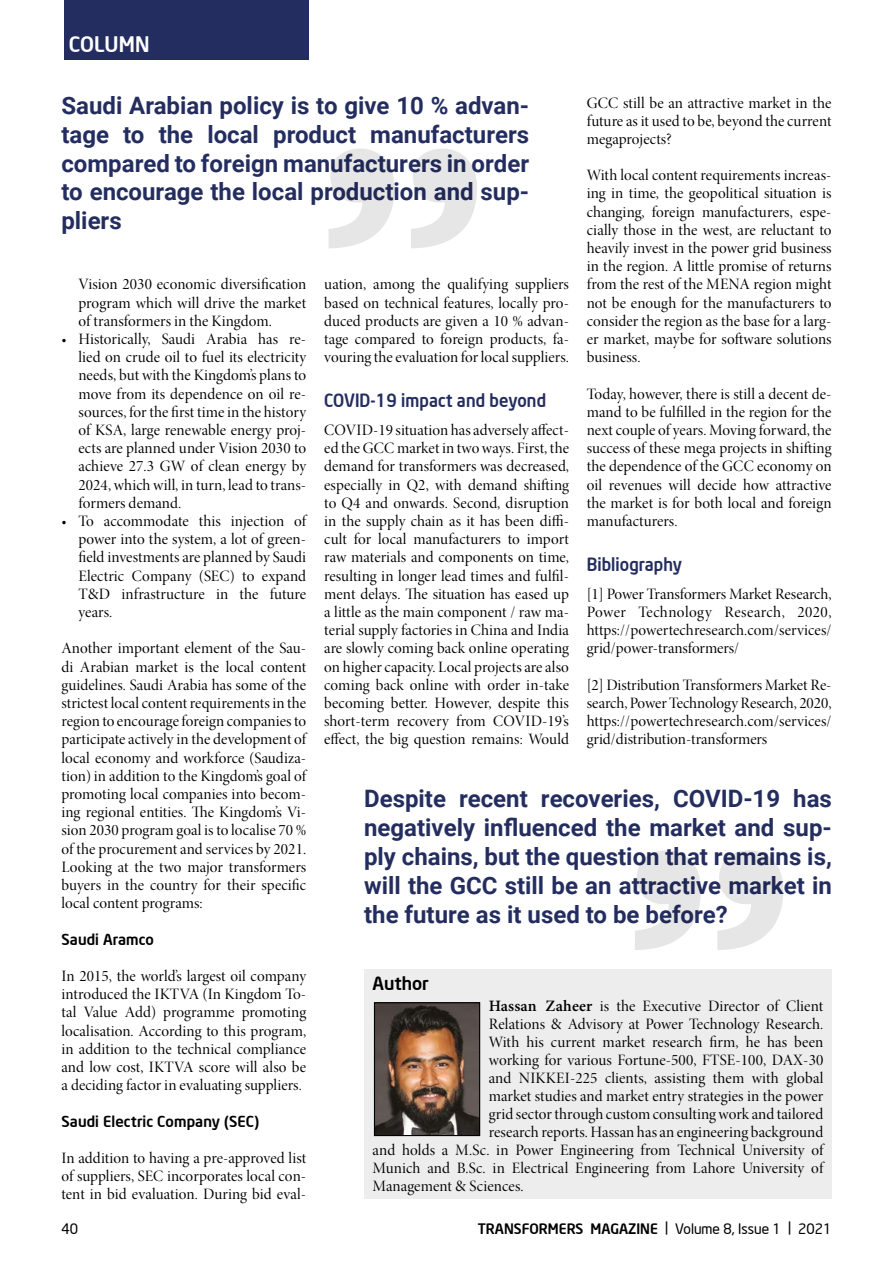
<style>
.page{position:relative;width:893px;height:1263px;background:#fff}
.page>*{position:absolute;margin:0;border:0;box-sizing:border-box;transform-origin:0 0}
.t1{font:700 24px/28.8px "Roboto";color:#242d5f;text-align:justify}
.t2{font:500 21px "Neo Sans Intel";letter-spacing:.01em;color:#fff}
.t3{font:500 18px "Neo Sans Intel";letter-spacing:.005em;color:#242d5f;scale:.93 1}
.t4{font:500 18px "Neo Sans Intel";color:#000}
.t5{font:15.9px/18.1px "Minion Pro Disp";letter-spacing:.01em;color:#000;text-align:justify}
.t6{font:500 15px "Neo Sans Intel";letter-spacing:.01em;color:#000}
.t7{font:500 14.25px "Neo Sans Intel";color:#000}
.t8{font:14.25px "Neo Sans Intel";color:#000}
.s1{font-family:"Minion Pro";font-weight:600}
.s2{font-weight:400}
</style>
<div class="page">
<svg style="left:328px;top:149px;width:149px;height:99px"></svg>
<svg style="left:635px;top:850px;width:148px;height:100px"></svg>
<div style="left:364px;top:969px;width:468px;height:230px;background:#ededed"></div>
<img style="left:376px;top:1004px;width:102px;height:130px">
<div style="left:374px;top:1002px;width:106px;height:134px;border:1px solid #000"></div>
<div style="left:64px;top:0;width:244px;height:60px;background:#242d5f"></div>
<h2 class="t2" style="left:69px;top:31px;width:82px">COLUMN</h2>
<p class="t5" style="left:587px;top:94px;width:246px">GCC still be an attractive market in the future as it used to be, beyond the current megaprojects?</p>
<p class="t5" style="left:587px;top:166px;width:246px">With local content requirements increas&shy;ing in time, the geopolitical situation is changing, foreign manufacturers, espe&shy;cially those in the west, are reluctant to heavily invest in the power grid business in the region. A little promise of returns from the rest of the MENA region might not be enough for the manufacturers to consider the region as the base for a larg&shy;er market, maybe for software solutions business.</p>
<p class="t5" style="left:587px;top:385px;width:246px">Today, however, there is still a decent de&shy;mand to be fulfilled in the region for the next couple of years. Moving forward, the success of these mega projects in shifting the dependence of the GCC economy on oil revenues will decide how attractive the market is for both local and foreign manufacturers.</p>
<p class="t3" style="left:587px;top:553px;width:104px">Bibliography</p>
<p class="t5" style="left:587px;top:585px;width:246px">[1] Power Transformers Market Research, Power Technology Research, 2020, https://powertechresearch.com/services/ grid/power-transformers/</p>
<p class="t5" style="left:587px;top:676px;width:246px">[2] Distribution Transformers Market Re&shy;search, Power Technology Research, 2020, https://powertechresearch.com/services/ grid/distribution-transformers</p>
<h1 class="t1" style="left:61px;top:90px;width:469px">Saudi Arabian policy is to give 10 % advan&shy;tage to the local product manufacturers compared to foreign manufacturers in order to encourage the local production and sup&shy;pliers</h1>
<p class="t5" style="left:78px;top:276px;width:229px">Vision 2030 economic diversification program which will drive the market of transformers in the Kingdom.</p>
<p class="t5" style="left:78px;top:330px;width:229px;text-indent:-17px">• Historically, Saudi Arabia has re&shy;lied on crude oil to fuel its electricity needs, but with the Kingdom’s plans to move from its dependence on oil re&shy;sources, for the first time in the history of KSA, large renewable energy proj&shy;ects are planned under Vision 2030 to achieve 27.3 GW of clean energy by 2024, which will, in turn, lead to trans&shy;formers demand.</p>
<p class="t5" style="left:78px;top:512px;width:229px;text-indent:-17px">• To accommodate this injection of power into the system, a lot of green&shy;field investments are planned by Saudi Electric Company (SEC) to expand T&amp;D infrastructure in the future years.</p>
<p class="t5" style="left:61px;top:639px;width:246px">Another important element of the Sau&shy;di Arabian market is the local content guidelines. Saudi Arabia has some of the strictest local content requirements in the region to encourage foreign companies to participate actively in the development of local economy and workforce (Saudiza&shy;tion) in addition to the Kingdom’s goal of promoting local companies into becom&shy;ing regional entities. The Kingdom’s Vi&shy;sion 2030 program goal is to localise 70 % of the procurement and services by 2021.<br>Looking at the two major transformers buyers in the country for their specific local content programs:</p>
<p class="t6" style="left:61px;top:929px;width:94px">Saudi Aramco</p>
<p class="t5" style="left:61px;top:967px;width:246px">In 2015, the world’s largest oil company introduced the IKTVA (In Kingdom To&shy;tal Value Add) programme promoting localisation. According to this program, in addition to the technical compliance and low cost, IKTVA score will also be a deciding factor in evaluating suppliers.</p>
<p class="t6" style="left:61px;top:1111px;width:199px">Saudi Electric Company (SEC)</p>
<p class="t5" style="left:61px;top:1149px;width:246px">In addition to having a pre-approved list of suppliers, SEC incorporates local con&shy;tent in bid evaluation. During bid eval-</p>
<p class="t5" style="left:324px;top:276px;width:246px">uation, among the qualifying suppliers based on technical features, locally pro&shy;duced products are given a 10 % advan&shy;tage compared to foreign products, fa&shy;vouring the evaluation for local suppliers.</p>
<p class="t3" style="left:324px;top:389px;width:240px">COVID-19 impact and beyond</p>
<p class="t5" style="left:324px;top:421px;width:246px">COVID-19 situation has adversely affect&shy;ed the GCC market in two ways. First, the demand for transformers was decreased, especially in Q2, with demand shifting to Q4 and onwards. Second, disruption in the supply chain as it has been diffi&shy;cult for local manufacturers to import raw materials and components on time, resulting in longer lead times and fulfil&shy;ment delays. The situation has eased up a little as the main component / raw ma&shy;terial supply factories in China and India are slowly coming back online operating on higher capacity. Local projects are also coming back online with order in-take becoming better. However, despite this short-term recovery from COVID-19’s effect, the big question remains: Would</p>
<h1 class="t1" style="left:364px;top:784px;width:469px">Despite recent recoveries, COVID-19 has negatively influenced the market and sup&shy;ply chains, but the question that remains is, will the GCC still be an attractive market in the future as it used to be before?</h1>
<p class="t4" style="left:373px;top:972px;width:58px">Author</p>
<p class="t5" style="left:489px;top:997px;width:335px"><span class="s1">Hassan Zaheer</span> is the Executive Director of Client</p>
<p class="t5" style="left:489px;top:1015px;width:336px">Relations &amp; Advisory at Power Technology Research.</p>
<p class="t5" style="left:489px;top:1033px;width:336px">With his current market research firm, he has been</p>
<p class="t5" style="left:489px;top:1051px;width:336px">working for various Fortune-500, FTSE-100, DAX-30</p>
<p class="t5" style="left:489px;top:1069px;width:336px">and NIKKEI-225 clients, assisting them with global</p>
<p class="t5" style="left:489px;top:1087px;width:336px">market studies and market entry strategies in the power</p>
<p class="t5" style="left:489px;top:1105px;width:336px">grid sector through custom consulting work and tailored</p>
<p class="t5" style="left:489px;top:1123px;width:336px">research reports. Hassan has an engineering background</p>
<p class="t5" style="left:373px;top:1141px;width:452px">and holds a M.Sc. in Power Engineering from Technical University of</p>
<p class="t5" style="left:373px;top:1159px;width:452px">Munich and B.Sc. in Electrical Engineering from Lahore University of</p>
<p class="t5" style="left:373px;top:1177px;width:153px">Management &amp; Sciences.</p>
<p class="t8" style="left:61px;top:1220px;width:18px">40</p>
<p class="t7" style="left:478px;top:1220px;width:355px">TRANSFORMERS MAGAZINE <span class="s2">| Volume 8, Issue 1 | 2021</span></p>
</div>
